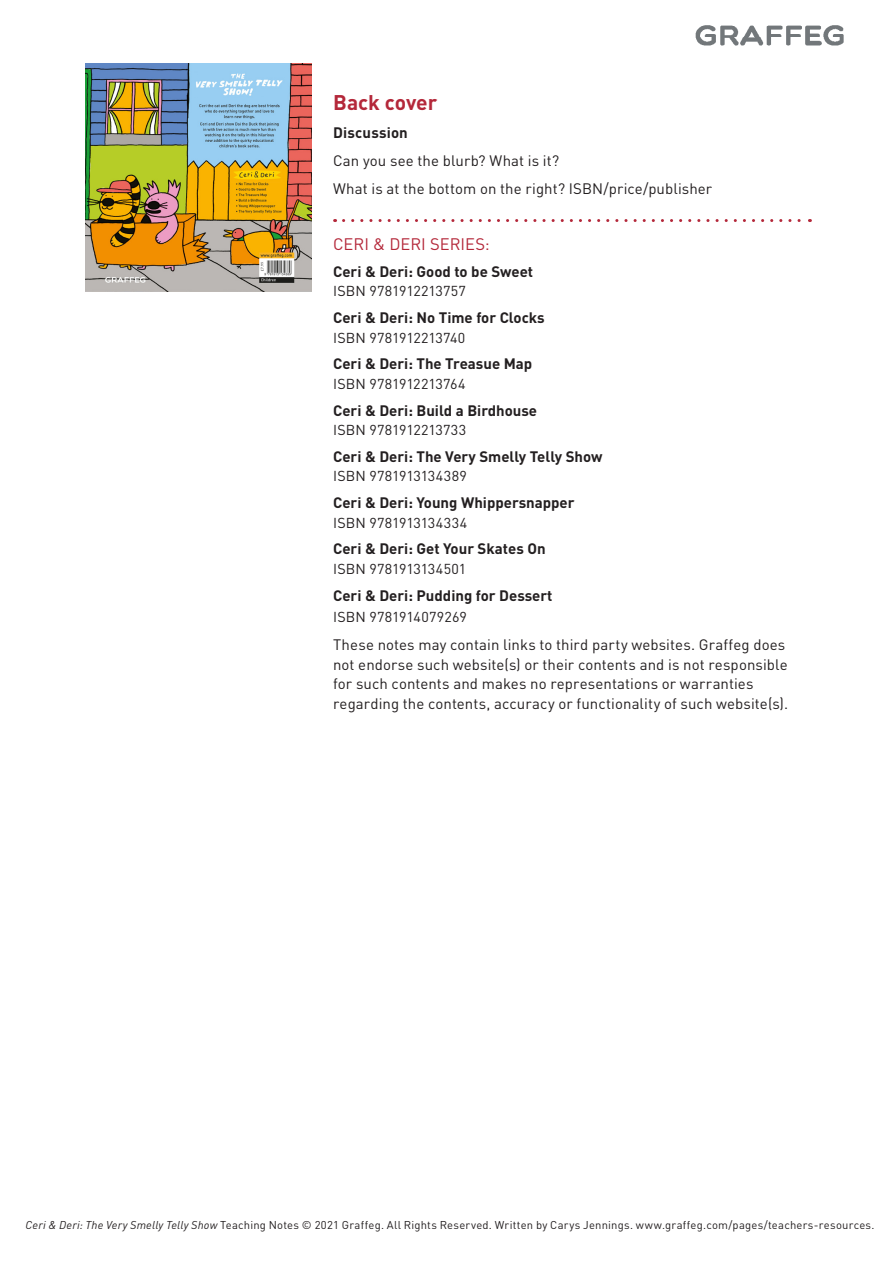
<style>
.page{position:relative;width:893px;height:1263px;background:#fff}
.page>*{position:absolute;margin:0;border:0;box-sizing:border-box;transform-origin:0 0}
.subheads{font:700 21px "DIN";letter-spacing:-.005em;color:#b4283a}
._4__Main_body_copy{font:16.5px "DIN";color:#b4283a}
._4__Main_body_copy-2{font:15px/19.5px "DIN";letter-spacing:.005em;color:#231f20}
._4__Main_body_copy-3{font:700 15px "DIN";color:#231f20}
.t1{font:14.25px "DIN";letter-spacing:.01em;color:#231f20}
.t2{font:11.25px "DIN";letter-spacing:.02em;color:#231f20}
.s1{font-style:italic}
</style>
<div class="page">
<img style="left:695px;top:25px;width:149px;height:21px">
<svg style="left:344px;top:219px;width:466px;height:3px"></svg>
<img style="left:85px;top:64px;width:227px;height:227px">
<p class="subheads" style="left:333px;top:89px;width:106px">Back cover</p>
<p class="_4__Main_body_copy-3" style="left:333px;top:123px;width:76px">Discussion</p>
<p class="_4__Main_body_copy-2" style="left:333px;top:151px;width:228px">Can you see the blurb? What is it?</p>
<p class="_4__Main_body_copy-2" style="left:333px;top:179px;width:381px">What is at the bottom on the right? ISBN/price/publisher</p>
<p class="_4__Main_body_copy" style="left:333px;top:234px;width:158px">CERI &amp; DERI SERIES:</p>
<p class="_4__Main_body_copy-3" style="left:333px;top:262px;width:202px">Ceri &amp; Deri: Good to be Sweet</p>
<p class="t1" style="left:333px;top:282px;width:134px">ISBN 9781912213757</p>
<p class="_4__Main_body_copy-3" style="left:333px;top:308px;width:213px">Ceri &amp; Deri: No Time for Clocks</p>
<p class="t1" style="left:333px;top:328px;width:134px">ISBN 9781912213740</p>
<p class="_4__Main_body_copy-3" style="left:333px;top:354px;width:201px">Ceri &amp; Deri: The Treasue Map</p>
<p class="t1" style="left:333px;top:375px;width:134px">ISBN 9781912213764</p>
<p class="_4__Main_body_copy-3" style="left:333px;top:400px;width:206px">Ceri &amp; Deri: Build a Birdhouse</p>
<p class="t1" style="left:333px;top:421px;width:135px">ISBN 9781912213733</p>
<p class="_4__Main_body_copy-3" style="left:333px;top:447px;width:271px">Ceri &amp; Deri: The Very Smelly Telly Show</p>
<p class="t1" style="left:333px;top:467px;width:135px">ISBN 9781913134389</p>
<p class="_4__Main_body_copy-3" style="left:333px;top:493px;width:243px">Ceri &amp; Deri: Young Whippersnapper</p>
<p class="t1" style="left:333px;top:513px;width:136px">ISBN 9781913134334</p>
<p class="_4__Main_body_copy-3" style="left:333px;top:539px;width:214px">Ceri &amp; Deri: Get Your Skates On</p>
<p class="t1" style="left:333px;top:560px;width:135px">ISBN 9781913134501</p>
<p class="_4__Main_body_copy-3" style="left:333px;top:585px;width:221px">Ceri &amp; Deri: Pudding for Dessert</p>
<p class="t1" style="left:333px;top:608px;width:135px">ISBN 9781914079269</p>
<p class="_4__Main_body_copy-2" style="left:333px;top:635px;width:457px">These notes may contain links to third party websites. Graffeg does not endorse such website(s) or their contents and is not responsible for such contents and makes no representations or warranties regarding the contents, accuracy or functionality of such website(s).</p>
<p class="t2" style="left:26px;top:1218px;width:851px"><span class="s1">Ceri &amp; Deri: The Very Smelly Telly Show</span> Teaching Notes © 2021 Graffeg. All Rights Reserved. Written by Carys Jennings. www.graffeg.com/pages/teachers-resources.</p>
</div>
